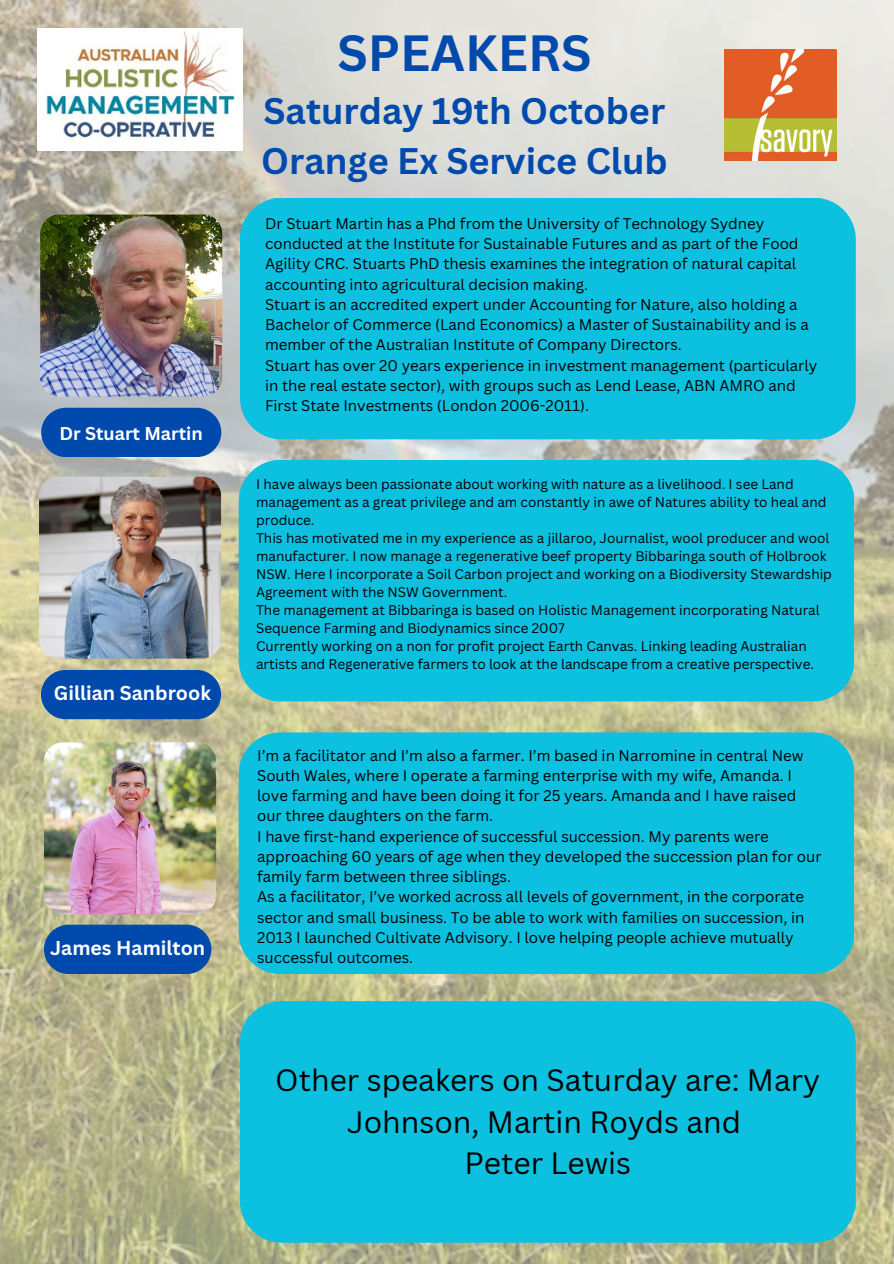
<style>
.page{position:relative;width:894px;height:1264px;background:#fff}
.page>*{position:absolute;margin:0;border:0;box-sizing:border-box;transform-origin:0 0}
.t1{font:700 49.5px "Canva Sans";color:#004aad}
.t2{font:700 36px/49.5px "Canva Sans";color:#004aad}
.t3{font:30px/41.7px "Canva Sans";color:#000;text-align:center}
.t4{font:700 19.5px "Canva Sans";color:#fff}
.t5{font:700 18px "Canva Sans";color:#fff}
.t6{font:15px/20.2px "Canva Sans";color:#000}
.t7{font:13.5px/18px "Canva Sans";color:#000}
</style>
<div class="page">
<img style="left:0;top:0;width:893px;height:1263px">
<img style="left:38px;top:28px;width:204px;height:122px">
<img style="left:724px;top:49px;width:111px;height:112px">
<div style="left:240px;top:198px;width:615px;height:241px;background:#0cc0df"></div>
<div style="left:41px;top:408px;width:180px;height:49px;background:#004aad;border-radius:25px"></div>
<img style="left:40px;top:214px;width:182px;height:182px;border-radius:19px">
<div style="left:238px;top:460px;width:616px;height:241px;background:#0cc0df"></div>
<div style="left:41px;top:670px;width:180px;height:49px;background:#004aad;border-radius:25px"></div>
<img style="left:39px;top:476px;width:182px;height:182px;border-radius:19px">
<div style="left:238px;top:732px;width:616px;height:242px;background:#0cc0df"></div>
<div style="left:44px;top:924px;width:167px;height:50px;background:#004aad;border-radius:25px"></div>
<img style="left:44px;top:742px;width:172px;height:172px;border-radius:19px">
<div style="left:240px;top:1001px;width:615px;height:241px;background:#0cc0df"></div>
<h3 class="t5" style="left:59px;top:420px;width:145px">Dr Stuart Martin</h3>
<h3 class="t4" style="left:54px;top:679px;width:158px">Gillian Sanbrook</h3>
<h3 class="t4" style="left:50px;top:934px;width:157px">James Hamilton</h3>
<h1 class="t1" style="left:337px;top:18px;width:255px">SPEAKERS</h1>
<h1 class="t2" style="left:261px;top:85px;width:408px">Saturday 19th October<br>Orange Ex Service Club</h1>
<h4 class="t6" style="left:265px;top:213px;width:553px">Dr Stuart Martin has a Phd from the University of Technology Sydney conducted at the Institute for Sustainable Futures and as part of the Food Agility CRC. Stuarts PhD thesis examines the integration of natural capital accounting into agricultural decision making.<br>Stuart is an accredited expert under Accounting for Nature, also holding a Bachelor of Commerce (Land Economics) a Master of Sustainability and is a member of the Australian Institute of Company Directors.<br>Stuart has over 20 years experience in investment management (particularly in the real estate sector), with groups such as Lend Lease, ABN AMRO and First State Investments (London 2006-2011).</h4>
<p class="t7" style="left:256px;top:474px;width:571px">I have always been passionate about working with nature as a livelihood. I see Land management as a great privilege and am constantly in awe of Natures ability to heal and produce.</p>
<p class="t7" style="left:256px;top:528px;width:577px">This has motivated me in my experience as a jillaroo, Journalist, wool producer and wool manufacturer. I now manage a regenerative beef property Bibbaringa south of Holbrook NSW. Here I incorporate a Soil Carbon project and working on a Biodiversity Stewardship Agreement with the NSW Government.</p>
<p class="t7" style="left:256px;top:600px;width:565px">The management at Bibbaringa is based on Holistic Management incorporating Natural<br>Sequence Farming and Biodynamics since 2007</p>
<p class="t7" style="left:256px;top:636px;width:559px">Currently working on a non for profit project Earth Canvas. Linking leading Australian artists and Regenerative farmers to look at the landscape from a creative perspective.</p>
<h4 class="t6" style="left:257px;top:744px;width:566px">I’m a facilitator and I’m also a farmer. I’m based in Narromine in central New South Wales, where I operate a farming enterprise with my wife, Amanda. I love farming and have been doing it for 25 years. Amanda and I have raised our three daughters on the farm.<br>I have first-hand experience of successful succession. My parents were approaching 60 years of age when they developed the succession plan for our family farm between three siblings.<br>As a facilitator, I’ve worked across all levels of government, in the corporate sector and small business. To be able to work with families on succession, in 2013 I launched Cultivate Advisory. I love helping people achieve mutually successful outcomes.</h4>
<h2 class="t3" style="left:275px;top:1058px;width:546px">Other speakers on Saturday are: Mary<br>Johnson, Martin Royds and<br>Peter Lewis</h2>
</div>
